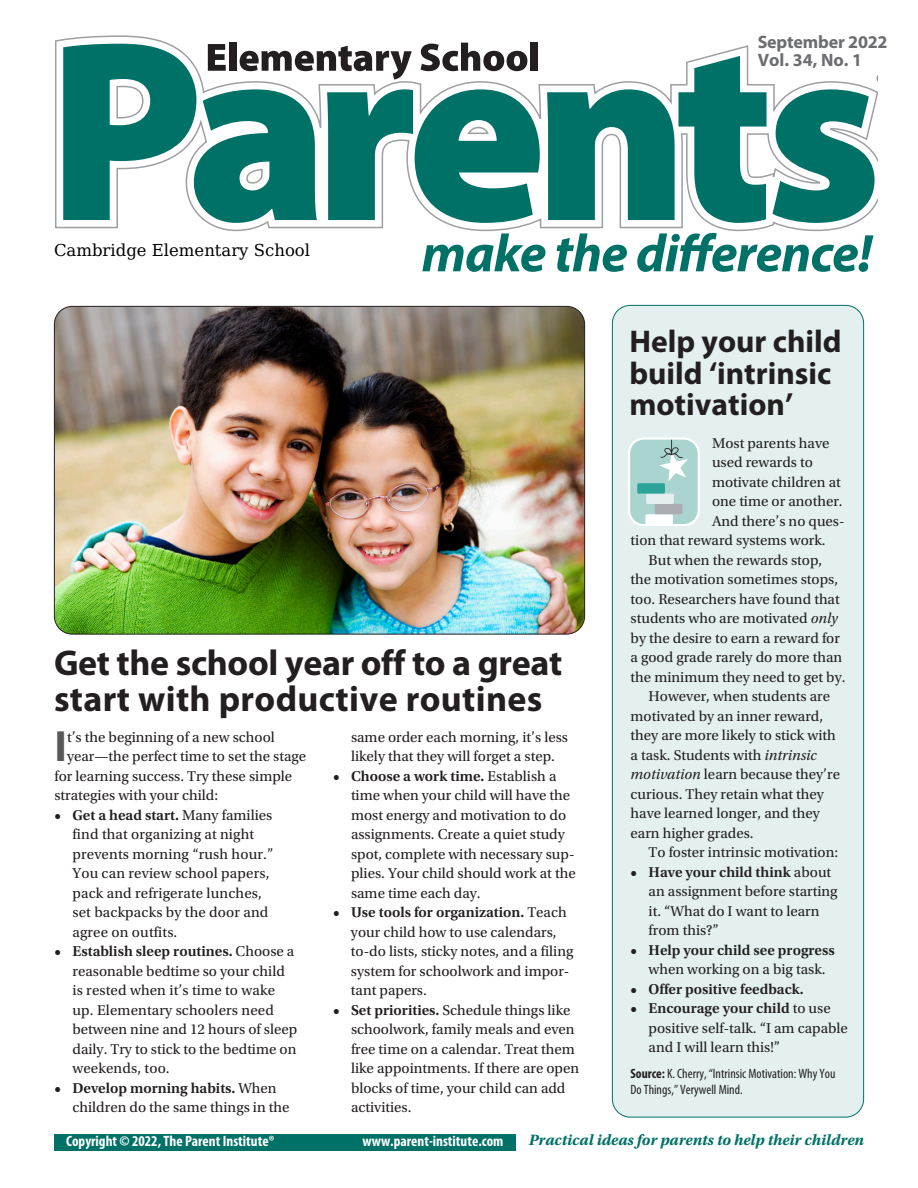
<style>
.page{position:relative;width:918px;height:1188px;background:#fff}
.page>*{position:absolute;margin:0;border:0;box-sizing:border-box;transform-origin:0 0}
.t1{font:700 43.95px "Myriad Pro";color:#57585a}
.t2{font:700 36px/36px "Myriad Pro";letter-spacing:.01em;color:#231f20}
.t3{font:700 31.5px/31.5px "Myriad Pro";color:#231f20}
.t4{font:700 18px/18px "Myriad Pro";letter-spacing:-.01em;color:#6c6d70}
.t5{font:16.5px "DejaVu Math Te X Gyre";color:#000}
.t6{font:italic 700 15.75px "Utopia Std";color:#007167}
.t7{font:15px/19.5px "Utopia Std";color:#231f20}
.t8{font:700 condensed 15px "Myriad Pro";color:#fff}
.t9{font:600 15px "Utopia Std";color:#231f20}
.t10{font:condensed 13.5px/16.5px "Myriad Pro";color:#231f20}
.s1{font-weight:600}
.s2{font-style:italic}
.s3{font-weight:700}
</style>
<div class="page">
<div style="left:612px;top:305px;width:252px;height:812px;background:#e4f0ef;border-radius:18px"></div>
<svg style="left:55px;top:35px;width:822px;height:197px"></svg>
<svg style="left:773px;top:89px;width:102px;height:134px"></svg>
<svg style="left:422px;top:233px;width:123px;height:39px"></svg>
<svg style="left:557px;top:233px;width:70px;height:39px"></svg>
<svg style="left:637px;top:233px;width:237px;height:39px"></svg>
<svg style="left:63px;top:43px;width:477px;height:180px"></svg>
<div style="left:531px;top:43px;width:7px;height:28px;background:#231f20"></div>
<svg style="left:628px;top:437px;width:72px;height:89px;background:#b6d8d5"></svg>
<div style="left:54px;top:1134px;width:462px;height:16px;background:#007167"></div>
<img style="left:54px;top:306px;width:531px;height:328px">
<p class="t4" style="left:758px;top:32px;width:131px">September 2022<br>Vol. 34, No. 1</p>
<p class="t5" style="left:54px;top:243px;width:258px">Cambridge Elementary School</p>
<h2 class="t2" style="left:54px;top:644px;width:510px">Get the school year off to a great start with productive routines</h2>
<h1 class="t1" style="left:54px;top:718px;width:14px">I</h1>
<p class="t7" style="left:67px;top:727px;width:209px">t’s the beginning of a new school</p>
<p class="t7" style="left:351px;top:727px;width:219px">same order each morning, it’s less likely that they will forget a step.</p>
<p class="t7" style="left:351px;top:766px;width:226px;text-indent:-18px"><span class="s1">• Choose a work time.</span> Establish a time when your child will have the most energy and motivation to do assignments. Create a quiet study spot, complete with necessary sup&shy;plies. Your child should work at the same time each day.</p>
<p class="t7" style="left:351px;top:903px;width:224px;text-indent:-18px"><span class="s1">• Use tools for organization.</span> Teach your child how to use calendars, to-do lists, sticky notes, and a filing system for schoolwork and impor&shy;tant papers.</p>
<p class="t7" style="left:351px;top:1000px;width:230px;text-indent:-18px"><span class="s1">• Set priorities.</span> Schedule things like schoolwork, family meals and even free time on a calendar. Treat them like appointments. If there are open blocks of time, your child can add activities.</p>
<p class="t7" style="left:67px;top:747px;width:241px">year—the perfect time to set the stage</p>
<p class="t7" style="left:54px;top:766px;width:239px">for learning success. Try these simple</p>
<p class="t7" style="left:54px;top:786px;width:165px">strategies with your child:</p>
<p class="t7" style="left:72px;top:805px;width:202px;text-indent:-18px"><span class="s1">• Get a head start.</span> Many families find that organizing at night prevents morning “rush hour.”<br>You can review school papers, pack and refrigerate lunches, set backpacks by the door and agree on outfits.</p>
<p class="t7" style="left:72px;top:942px;width:226px;text-indent:-18px"><span class="s1">• Establish sleep routines.</span> Choose a reasonable bedtime so your child is rested when it’s time to wake up. Elementary schoolers need between nine and 12 hours of sleep daily. Try to stick to the bedtime on weekends, too.</p>
<p class="t7" style="left:72px;top:1078px;width:219px;text-indent:-18px"><span class="s1">• Develop morning habits.</span> When children do the same things in the</p>
<h3 class="t3" style="left:629px;top:325px;width:214px">Help your child build ‘intrinsic motivation’</h3>
<p class="t7" style="left:712px;top:433px;width:119px">Most parents have</p>
<p class="t7" style="left:712px;top:453px;width:103px">used rewards to</p>
<p class="t7" style="left:712px;top:472px;width:130px">motivate children at</p>
<p class="t7" style="left:712px;top:492px;width:132px">one time or another.</p>
<p class="t7" style="left:712px;top:511px;width:134px">And there’s no ques-</p>
<p class="t7" style="left:631px;top:531px;width:196px">tion that reward systems work.</p>
<p class="t7" style="left:649px;top:550px;width:175px">But when the rewards stop,</p>
<p class="t7" style="left:631px;top:570px;width:209px">the motivation sometimes stops,</p>
<p class="t7" style="left:631px;top:589px;width:211px">too. Researchers have found that</p>
<p class="t7" style="left:631px;top:609px;width:209px">students who are motivated <span class="s2">only</span></p>
<p class="t7" style="left:631px;top:628px;width:211px">by the desire to earn a reward for</p>
<p class="t7" style="left:631px;top:648px;width:213px">a good grade rarely do more than</p>
<p class="t7" style="left:631px;top:667px;width:216px">the minimum they need to get by.</p>
<p class="t7" style="left:649px;top:687px;width:183px">However, when students are</p>
<p class="t7" style="left:631px;top:706px;width:194px">motivated by an inner reward,</p>
<p class="t7" style="left:631px;top:726px;width:207px">they are more likely to stick with</p>
<p class="t7" style="left:631px;top:745px;width:188px">a task. Students with <span class="s2">intrinsic</span></p>
<p class="t7" style="left:631px;top:765px;width:211px"><span class="s2">motivation</span> learn because they’re</p>
<p class="t7" style="left:631px;top:784px;width:195px">curious. They retain what they</p>
<p class="t7" style="left:631px;top:804px;width:191px">have learned longer, and they</p>
<p class="t7" style="left:631px;top:823px;width:125px">earn higher grades.</p>
<p class="t7" style="left:649px;top:843px;width:191px">To foster intrinsic motivation:</p>
<p class="t7" style="left:649px;top:862px;width:191px;text-indent:-18px"><span class="s1">• Have your child think</span> about an assignment before starting it. “What do I want to learn from this?”</p>
<p class="t9" style="left:631px;top:941px;width:206px">• Help your child see progress</p>
<p class="t7" style="left:649px;top:960px;width:178px">when working on a big task.</p>
<p class="t9" style="left:631px;top:980px;width:175px">• Offer positive feedback.</p>
<p class="t7" style="left:649px;top:999px;width:201px;text-indent:-18px"><span class="s1">• Encourage your child</span> to use positive self-talk. “I am capable and I will learn this!”</p>
<p class="t10" style="left:631px;top:1065px;width:206px"><span class="s3">Source:</span> K. Cherry, “Intrinsic Motivation: Why You<br>Do Things,” Verywell Mind.</p>
<p class="t8" style="left:66px;top:1132px;width:210px">Copyright © 2022, The Parent Institute®</p>
<p class="t8" style="left:363px;top:1132px;width:142px">www.parent-institute.com</p>
<p class="t6" style="left:529px;top:1131px;width:337px">Practical ideas for parents to help their children</p>
</div>
